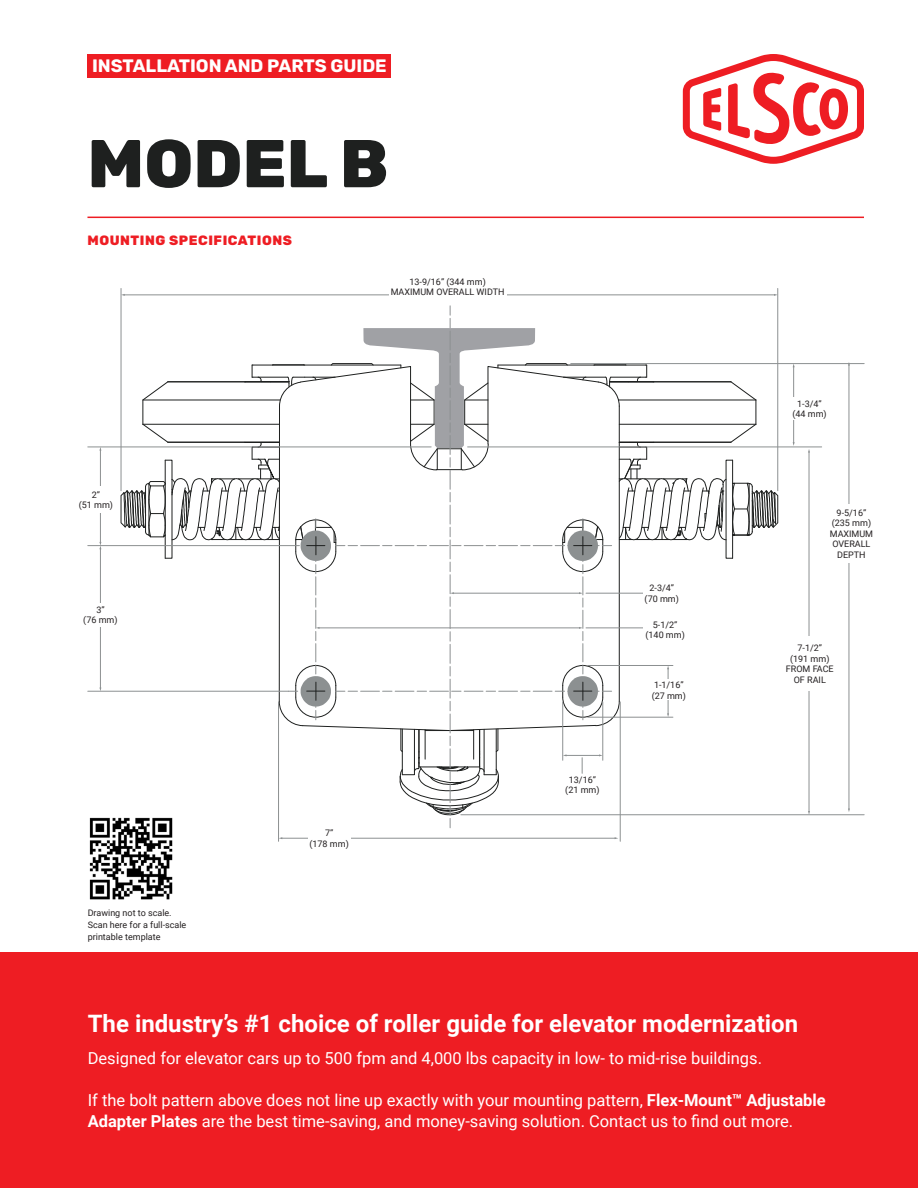
<style>
.page{position:relative;width:918px;height:1188px;background:#fff}
.page>*{position:absolute;margin:0;border:0;box-sizing:border-box;transform-origin:0 0}
.Page_Headers_45_45{font:800 67.5px "Rubik";color:#1e201f}
.ValueProposition_16{font:700 24px "Roboto";color:#fff}
.t1{font:700 18px "Rubik";color:#fff}
.Subhead_11_14{font:16.5px/21px "Roboto";color:#fff}
.t2{font:800 13.5px "Rubik";letter-spacing:.04em;color:#ee1d23}
.Caption_7_5_9{font:9px/10.5px "Roboto";color:#231f20;text-align:center}
.s1{font-weight:700}
</style>
<div class="page">
<div style="left:0;top:953px;width:918px;height:235px;background:#ee1d23"></div>
<div style="left:88px;top:54px;width:303px;height:23px;background:#ee1d23"></div>
<hr style="left:87px;top:217px;width:777px;height:1px;background:#ee1d23">
<hr style="left:282px;top:838px;width:333px;height:1px;background:#8c9091">
<hr style="left:278px;top:702px;width:1px;height:139px;background:#8c9091">
<hr style="left:620px;top:702px;width:1px;height:139px;background:#8c9091">
<hr style="left:100px;top:450px;width:1px;height:93px;background:#8c9091">
<hr style="left:793px;top:367px;width:1px;height:76px;background:#8c9091">
<hr style="left:88px;top:447px;width:343px;height:1px;background:#8c9091">
<hr style="left:100px;top:549px;width:1px;height:139px;background:#8c9091">
<hr style="left:88px;top:545px;width:211px;height:1px;background:#8c9091">
<hr style="left:88px;top:691px;width:200px;height:1px;background:#8c9091">
<hr style="left:809px;top:452px;width:1px;height:360px;background:#8c9091">
<hr style="left:468px;top:447px;width:354px;height:1px;background:#8c9091">
<hr style="left:849px;top:365px;width:1px;height:444px;background:#8c9091">
<hr style="left:571px;top:363px;width:293px;height:1px;background:#8c9091">
<hr style="left:461px;top:815px;width:403px;height:1px;background:#8c9091">
<hr style="left:124px;top:295px;width:651px;height:1px;background:#8c9091">
<hr style="left:778px;top:288px;width:1px;height:203px;background:#8c9091">
<hr style="left:121px;top:288px;width:1px;height:203px;background:#8c9091">
<svg style="left:120px;top:306px;width:658px;height:522px"></svg>
<img style="left:89px;top:815px;width:85px;height:85px">
<div style="left:643px;top:583px;width:37px;height:20px;background:#fff"></div>
<div style="left:790px;top:397px;width:39px;height:23px;background:#fff"></div>
<div style="left:82px;top:603px;width:37px;height:23px;background:#fff"></div>
<div style="left:77px;top:486px;width:38px;height:27px;background:#fff"></div>
<div style="left:643px;top:618px;width:44px;height:23px;background:#fff"></div>
<div style="left:562px;top:774px;width:41px;height:21px;background:#fff"></div>
<div style="left:308px;top:828px;width:43px;height:20px;background:#fff"></div>
<div style="left:648px;top:680px;width:42px;height:20px;background:#fff"></div>
<div style="left:781px;top:637px;width:57px;height:54px;background:#fff"></div>
<div style="left:389px;top:276px;width:118px;height:22px;background:#fff"></div>
<div style="left:816px;top:504px;width:71px;height:59px;background:#fff"></div>
<svg style="left:683px;top:54px;width:181px;height:110px"></svg>
<p class="t1" style="left:92px;top:56px;width:296px">INSTALLATION AND PARTS GUIDE</p>
<p class="Page_Headers_45_45" style="left:87px;top:126px;width:302px">MODEL B</p>
<p class="t2" style="left:87px;top:233px;width:206px">MOUNTING SPECIFICATIONS</p>
<p class="Caption_7_5_9" style="left:410px;top:276px;width:78px">13-9/16” (344 mm)</p>
<p class="Caption_7_5_9" style="left:391px;top:286px;width:115px">MAXIMUM OVERALL WIDTH</p>
<p class="Caption_7_5_9" style="left:92px;top:489px;width:10px">2”</p>
<p class="Caption_7_5_9" style="left:79px;top:499px;width:36px">(51 mm)</p>
<p class="Caption_7_5_9" style="left:96px;top:604px;width:10px">3”</p>
<p class="Caption_7_5_9" style="left:83px;top:614px;width:36px">(76 mm)</p>
<p class="Caption_7_5_9" style="left:88px;top:906px;width:100px;line-height:12px;text-align:left">Drawing not to scale.<br>Scan here for a full-scale printable template</p>
<p class="Caption_7_5_9" style="left:325px;top:828px;width:10px">7”</p>
<p class="Caption_7_5_9" style="left:309px;top:838px;width:41px">(178 mm)</p>
<p class="Caption_7_5_9" style="left:569px;top:774px;width:29px">13/16”</p>
<p class="Caption_7_5_9" style="left:565px;top:784px;width:36px">(21 mm)</p>
<p class="Caption_7_5_9" style="left:649px;top:582px;width:26px">2-3/4”</p>
<p class="Caption_7_5_9" style="left:645px;top:593px;width:36px">(70 mm)</p>
<p class="Caption_7_5_9" style="left:646px;top:619px;width:41px">5-1/2” (140 mm)</p>
<p class="Caption_7_5_9" style="left:654px;top:679px;width:31px">1-1/16”</p>
<p class="Caption_7_5_9" style="left:652px;top:690px;width:36px">(27 mm)</p>
<p class="Caption_7_5_9" style="left:792px;top:398px;width:36px">1-3/4” (44 mm)</p>
<p class="Caption_7_5_9" style="left:837px;top:507px;width:31px">9-5/16”</p>
<p class="Caption_7_5_9" style="left:832px;top:517px;width:41px">(235 mm)</p>
<p class="Caption_7_5_9" style="left:830px;top:528px;width:45px">MAXIMUM</p>
<p class="Caption_7_5_9" style="left:832px;top:538px;width:40px">OVERALL<br>DEPTH</p>
<p class="Caption_7_5_9" style="left:798px;top:643px;width:26px">7-1/2”</p>
<p class="Caption_7_5_9" style="left:790px;top:653px;width:41px">(191 mm)</p>
<p class="Caption_7_5_9" style="left:786px;top:664px;width:49px">FROM FACE<br>OF RAIL</p>
<p class="ValueProposition_16" style="left:88px;top:1006px;width:712px">The industry’s #1 choice of roller guide for elevator modernization</p>
<p class="Subhead_11_14" style="left:88px;top:1047px;width:676px">Designed for elevator cars up to 500 fpm and 4,000 lbs capacity in low- to mid-rise buildings.</p>
<p class="Subhead_11_14" style="left:88px;top:1089px;width:740px">If the bolt pattern above does not line up exactly with your mounting pattern, <span class="s1">Flex-Mount™ Adjustable<br>Adapter Plates</span> are the best time-saving, and money-saving solution. Contact us to find out more.</p>
</div>
